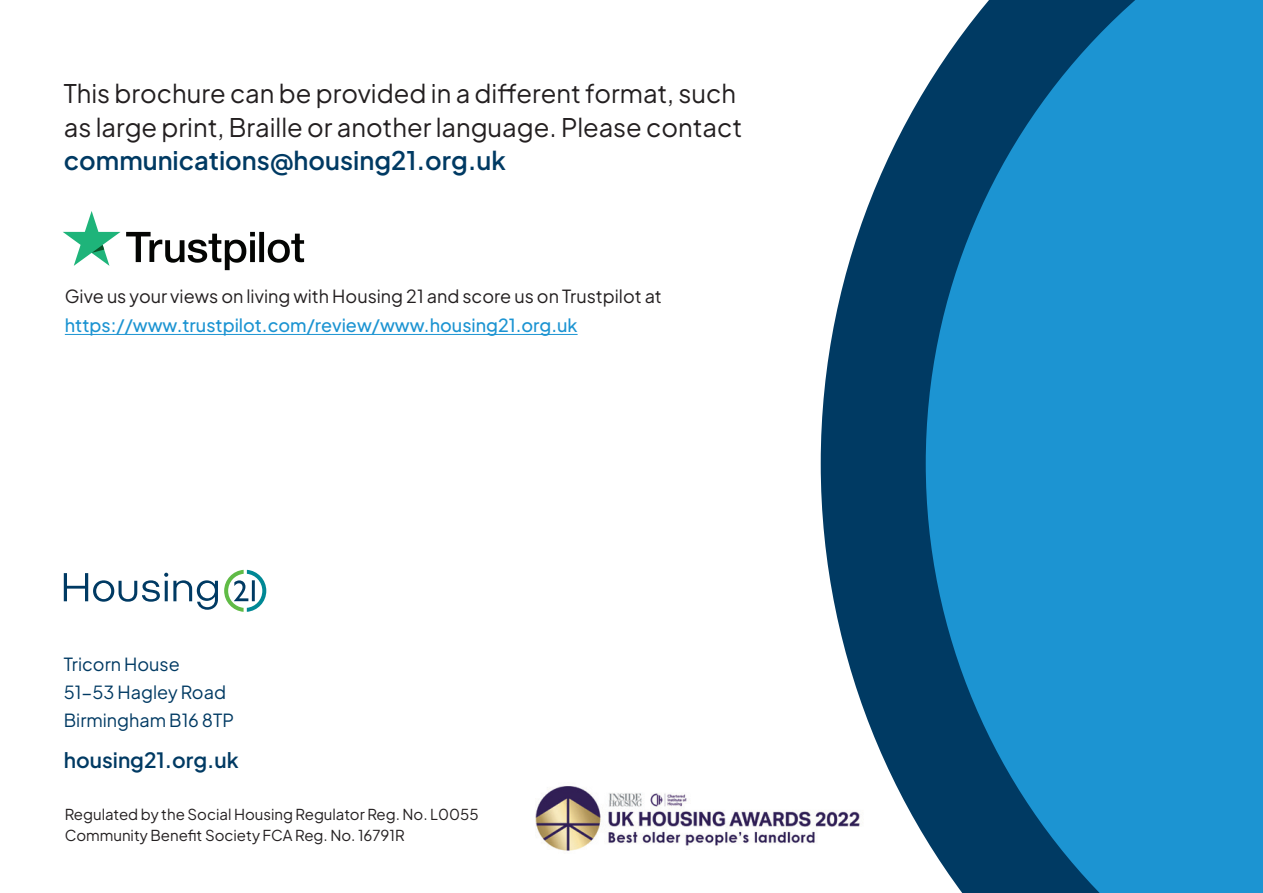
<style>
.page{position:relative;width:1263px;height:893px;background:#fff}
.page>*{position:absolute;margin:0;border:0;box-sizing:border-box;transform-origin:0 0}
.text{font:25.5px/33.6px "Plus Jakarta Sans";color:#231f20}
.t1{font:600 21px "Plus Jakarta Sans";color:#003a63}
.text-2{font:18px "Plus Jakarta Sans";color:#231f20}
.text-3{font:500 18px "Plus Jakarta Sans";color:#1c94d2}
.t2{font:18px "Plus Jakarta Sans";color:#003a63}
.footnote{font:15px "Plus Jakarta Sans";color:#231f20}
.s1{font-weight:600;color:#003a63}
</style>
<div class="page">
<svg style="left:820px;top:0;width:443px;height:893px;background:#2c87b9"></svg>
<svg style="left:224px;top:570px;width:42px;height:42px"></svg>
<svg style="left:64px;top:573px;width:154px;height:37px"></svg>
<img style="left:535px;top:783px;width:337px;height:70px">
<hr style="left:65px;top:334px;width:513px;height:1px;background:#1c94d2">
<svg style="left:63px;top:211px;width:241px;height:59px"></svg>
<p class="text" style="left:64px;top:74px;width:680px">This brochure can be provided in a different format, such as large print, Braille or another language. Please contact <span class="s1">communications@housing21.org.uk</span></p>
<p class="text-2" style="left:65px;top:282px;width:598px">Give us your views on living with Housing 21 and score us on Trustpilot at</p>
<p class="text-3" style="left:65px;top:310px;width:514px">https://www.trustpilot.com/review/www.housing21.org.uk</p>
<p class="t2" style="left:64px;top:650px;width:117px">Tricorn House</p>
<p class="t2" style="left:64px;top:678px;width:164px">51-53 Hagley Road</p>
<p class="t2" style="left:64px;top:705px;width:172px">Birmingham B16 8TP</p>
<p class="t1" style="left:64px;top:743px;width:176px">housing21.org.uk</p>
<p class="footnote" style="left:65px;top:802px;width:415px">Regulated by the Social Housing Regulator Reg. No. L0055</p>
<p class="footnote" style="left:65px;top:823px;width:341px">Community Benefit Society FCA Reg. No. 16791R</p>
</div>
